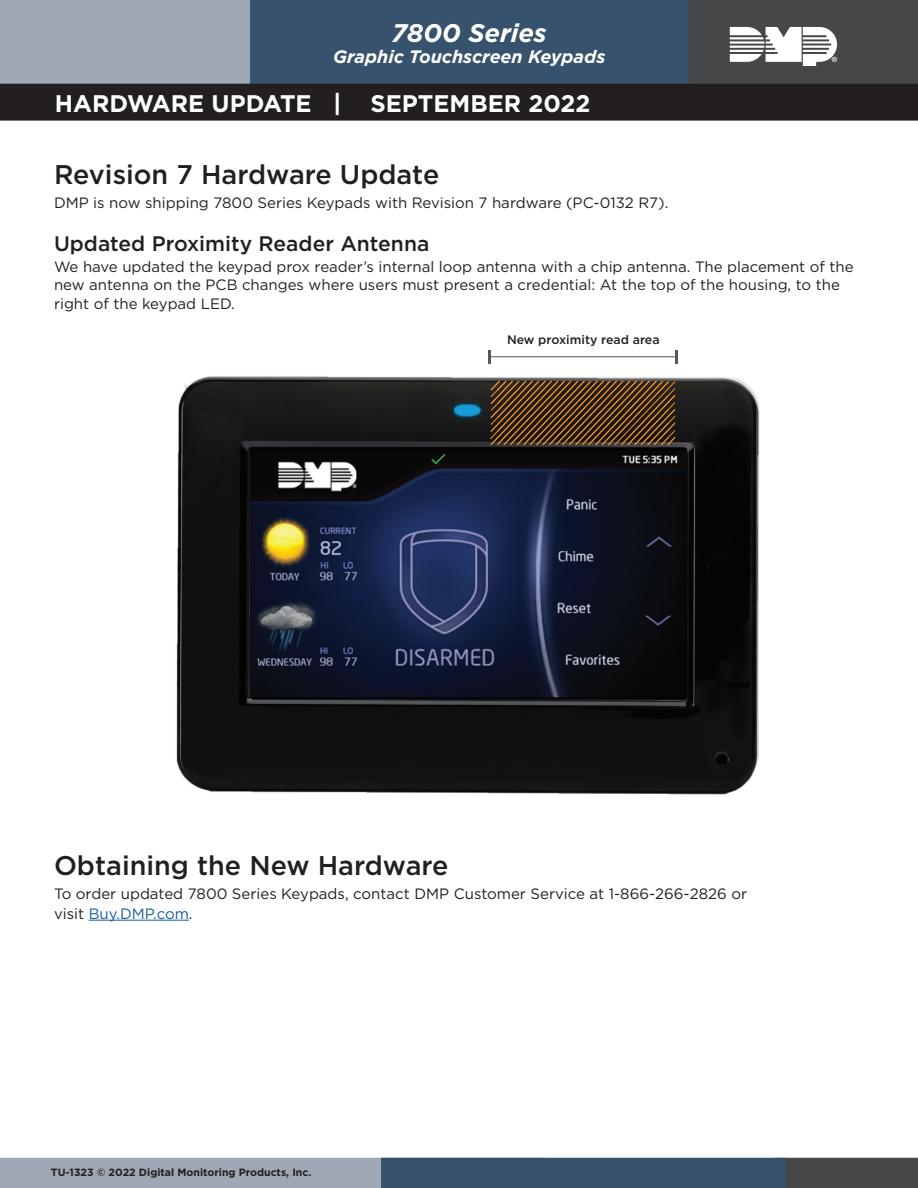
<style>
.page{position:relative;width:918px;height:1188px;background:#fff}
.page>*{position:absolute;margin:0;border:0;box-sizing:border-box;transform-origin:0 0}
.Heading_1{font:500 27px "Gotham";color:#231f20}
.t1{font:italic 700 25.5px "Gotham";color:#fff}
.t2{font:700 24px "Gotham";color:#fff}
.Heading_2{font:500 21px "Gotham";color:#231f20}
.t3{font:italic 700 18px "Gotham";color:#fff}
.Body_text{font:15px/18px "Gotham";color:#231f20}
.t4{font:500 12.3px "Gotham";color:#231f20}
.t5{font:700 10.5px "Gotham";color:#231f20}
.s1{color:#175d9e}
</style>
<div class="page">
<svg style="left:0;top:1158px;width:918px;height:30px;background:#647385"></svg>
<svg style="left:0;top:0;width:918px;height:121px;background:#4c5561"></svg>
<hr style="left:89px;top:920px;width:100px;height:1px;background:#175d9e">
<img style="left:176px;top:376px;width:584px;height:418px">
<hr style="left:490px;top:356px;width:186px;height:1px;background:#57585a">
<svg style="left:489px;top:350px;width:2px;height:13px"></svg>
<svg style="left:675px;top:350px;width:2px;height:13px"></svg>
<svg style="left:490px;top:380px;width:186px;height:66px;background:#573c1d"></svg>
<h2 class="t1" style="left:392px;top:16px;width:156px">7800 Series</h2>
<p class="t3" style="left:333px;top:45px;width:274px">Graphic Touchscreen Keypads</p>
<h3 class="t2" style="left:55px;top:87px;width:537px">HARDWARE UPDATE | SEPTEMBER 2022</h3>
<p class="Heading_1" style="left:54px;top:156px;width:387px">Revision 7 Hardware Update</p>
<p class="Body_text" style="left:54px;top:193px;width:616px">DMP is now shipping 7800 Series Keypads with Revision 7 hardware (PC-0132 R7).</p>
<p class="Heading_2" style="left:54px;top:230px;width:377px">Updated Proximity Reader Antenna</p>
<p class="Body_text" style="left:54px;top:257px;width:801px">We have updated the keypad prox reader’s internal loop antenna with a chip antenna. The placement of the new antenna on the PCB changes where users must present a credential: At the top of the housing, to the</p>
<p class="Body_text" style="left:54px;top:295px;width:182px">right of the keypad LED.</p>
<p class="t4" style="left:507px;top:332px;width:154px">New proximity read area</p>
<p class="Heading_1" style="left:54px;top:848px;width:396px">Obtaining the New Hardware</p>
<p class="Body_text" style="left:54px;top:884px;width:695px;line-height:19.5px">To order updated 7800 Series Keypads, contact DMP Customer Service at 1‑866‑266‑2826 or visit <span class="s1">Buy.DMP.com</span>.</p>
<p class="t5" style="left:51px;top:1166px;width:262px">TU-1323 © 2022 Digital Monitoring Products, Inc.</p>
</div>
